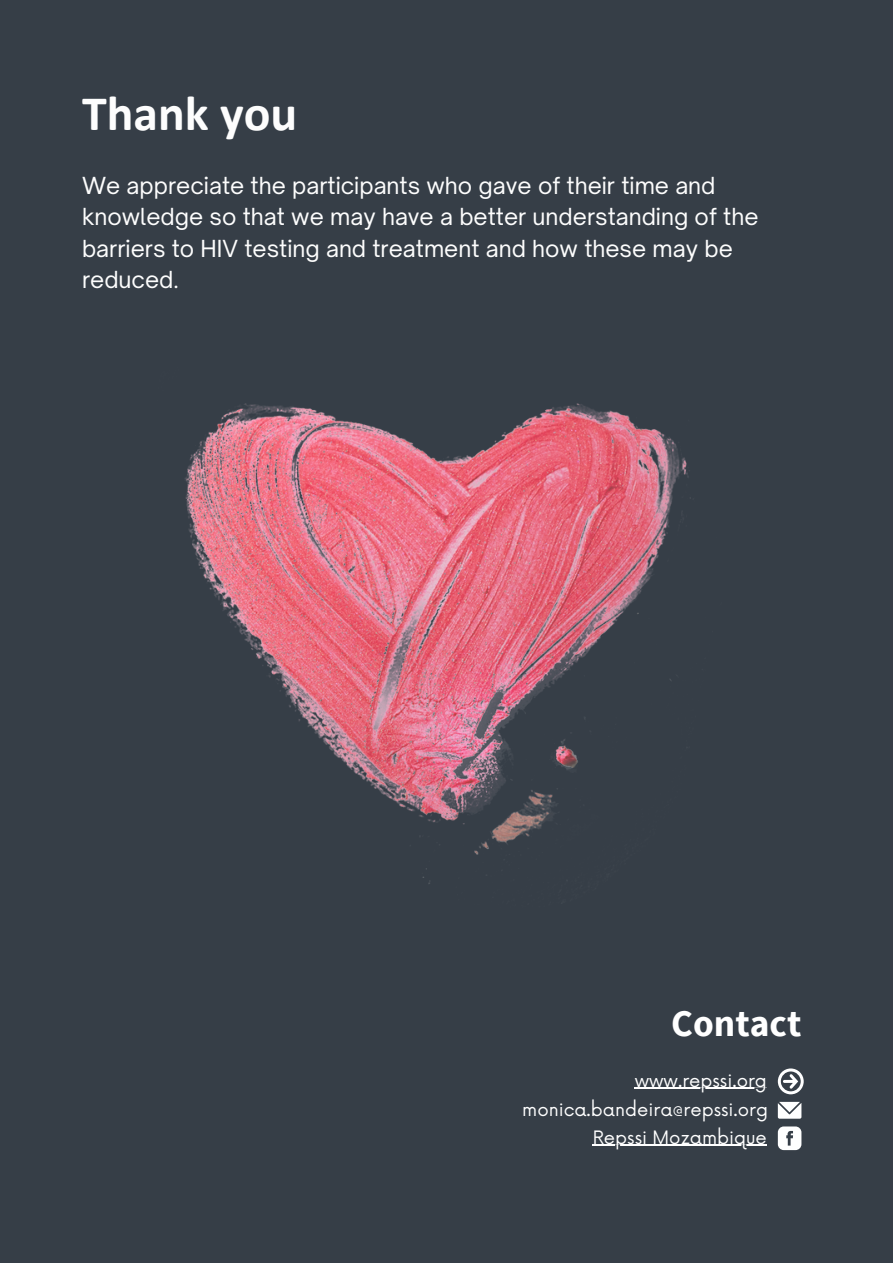
<style>
.page{position:relative;width:893px;height:1264px;background:#fff}
.page>*{position:absolute;margin:0;border:0;box-sizing:border-box;transform-origin:0 0}
.t1{font:700 49.8px "Calibri";color:#fdfdfd}
.t2{font:700 37.5px "Source Sans Pro";color:#fff}
.t3{font:22.5px/31.5px "Open Sauce One";color:#fdfdfd}
.t4{font:18px "Now";color:#fff}
</style>
<div class="page">
<div style="left:0;top:0;width:892px;height:1262px;background:#363e47"></div>
<img style="left:185px;top:403px;width:506px;height:481px">
<svg style="left:777px;top:1068px;width:26px;height:26px"></svg>
<hr style="left:634px;top:1087px;width:132px;height:1px;background:#fff">
<svg style="left:777px;top:1126px;width:24px;height:24px"></svg>
<hr style="left:592px;top:1144px;width:174px;height:1px;background:#fff">
<svg style="left:777px;top:1101px;width:24px;height:17px"></svg>
<p class="t1" style="left:82px;top:93px;width:217px">Thank you</p>
<p class="t3" style="left:82px;top:169px;width:678px">We appreciate the participants who gave of their time and knowledge so that we may have a better understanding of the barriers to HIV testing and treatment and how these may be reduced.</p>
<p class="t2" style="left:671px;top:999px;width:131px">Contact</p>
<p class="t4" style="left:634px;top:1070px;width:134px">www.repssi.org</p>
<p class="t4" style="left:592px;top:1127px;width:176px">Repssi Mozambique</p>
<p class="t4" style="left:522px;top:1099px;width:247px">monica.bandeira@repssi.org</p>
</div>
